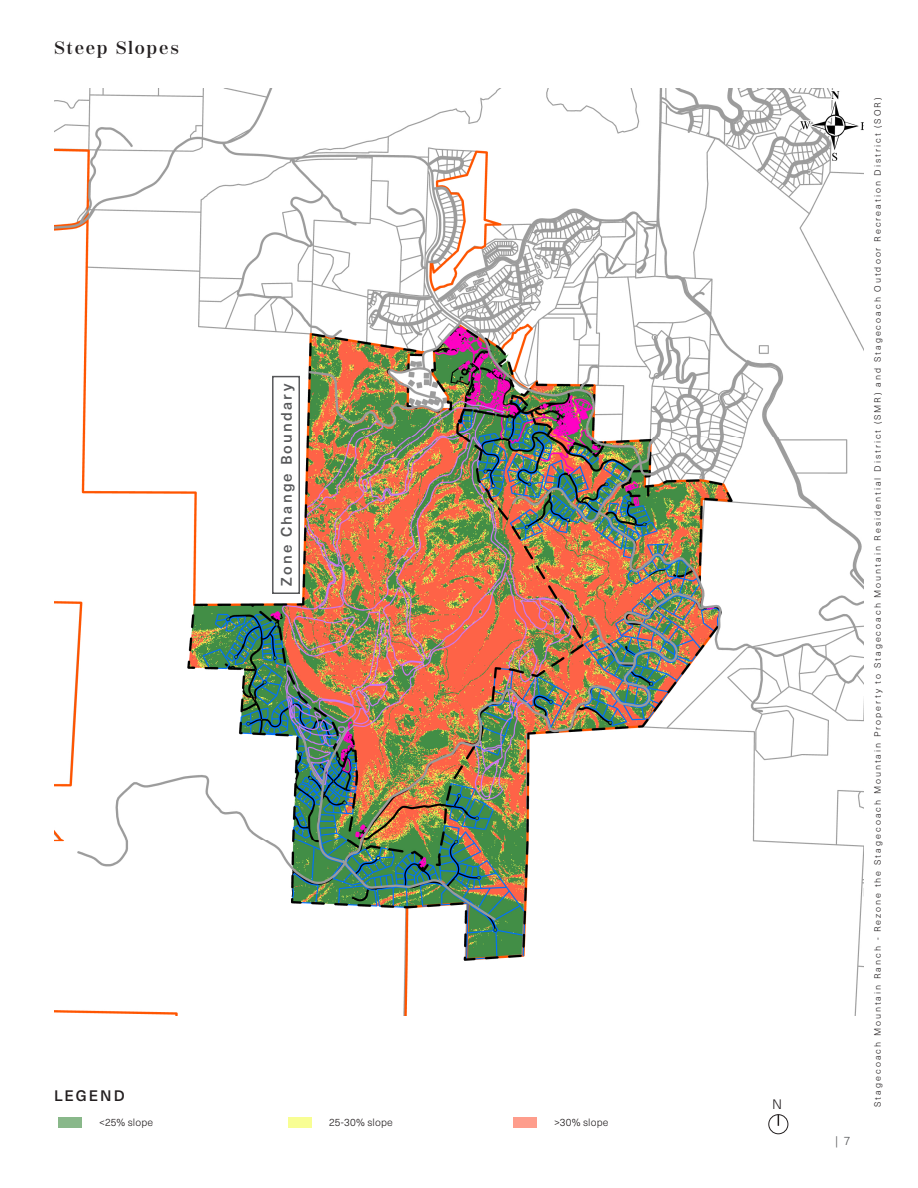
<style>
.page{position:relative;width:918px;height:1188px;background:#fff}
.page>*{position:absolute;margin:0;border:0;box-sizing:border-box;transform-origin:0 0}
.Subhead_2{font:500 18px "Scotch Deck";letter-spacing:.095em;color:#231f20}
.Table_Header{font:500 15px "Neue Haas Unica W1 G";letter-spacing:.145em;color:#57585a}
.Table_Header-2{font:500 15px "Neue Haas Unica W1 G";letter-spacing:.13em;color:#231f20}
.Captions{font:300 13.5px "Neue Haas Unica W1 G";color:#231f20}
.t1{font:300 12px "Neue Haas Unica W1 G";color:#57585a}
.Table_Text{font:300 10.5px "Neue Haas Unica W1 G";letter-spacing:.015em;color:#231f20}
.t2{font:300 9px "Neue Haas Unica W1 G";letter-spacing:.22em;color:#231f20}
</style>
<div class="page">
<img style="left:54px;top:89px;width:810px;height:927px">
<div style="left:58px;top:1117px;width:24px;height:11px;background:#89b88a"></div>
<div style="left:288px;top:1117px;width:24px;height:11px;background:#f8fe94"></div>
<div style="left:513px;top:1117px;width:24px;height:11px;background:#fe9d8c"></div>
<div style="left:769px;top:1114px;width:19px;height:20px;border:1px solid #231f20;border-radius:50%"></div>
<svg style="left:778px;top:1114px;width:1px;height:12px"></svg>
<div style="left:273px;top:377px;width:26px;height:216px;background:#fff"></div>
<div style="left:272px;top:376px;width:28px;height:218px;border:2px solid #57585a"></div>
<p class="Subhead_2" style="left:54px;top:38px;width:126px">Steep Slopes</p>
<p class="Table_Header" style="left:275px;top:586px;width:203px;rotate:-90deg">Zone Change Boundary</p>
<p class="Table_Header-2" style="left:54px;top:1084px;width:72px">LEGEND</p>
<p class="Table_Text" style="left:99px;top:1115px;width:56px">&lt;25% slope</p>
<p class="Table_Text" style="left:329px;top:1115px;width:65px">25-30% slope</p>
<p class="Table_Text" style="left:554px;top:1115px;width:56px">&gt;30% slope</p>
<p class="Captions" style="left:772px;top:1094px;width:12px">N</p>
<h3 class="t1" style="left:835px;top:1132px;width:17px">| 7</h3>
<p class="t2" style="left:871px;top:1107px;width:1011px;rotate:-90deg">Stagecoach Mountain Ranch - Rezone the Stagecoach Mountain Property to Stagecoach Mountain Residential District (SMR) and Stagecoach Outdoor Recreation District (SOR)</p>
</div>
